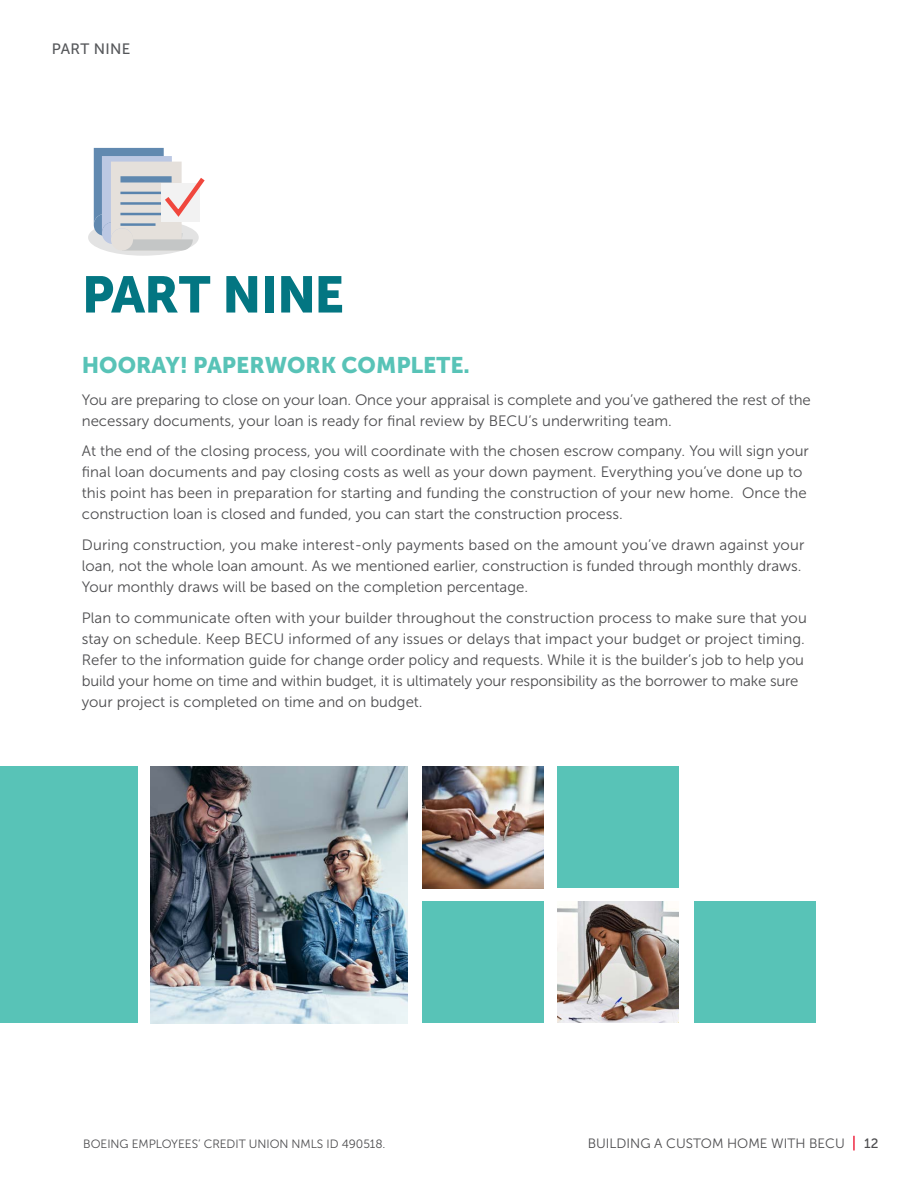
<style>
.page{position:relative;width:918px;height:1188px;background:#fff}
.page>*{position:absolute;margin:0;border:0;box-sizing:border-box;transform-origin:0 0}
.t1{font:51px "Museo Sans 900";letter-spacing:-.02em;color:#037682}
.t2{font:22.5px "Museo Sans 900";color:#58c3b7}
.t3{font:15px/21px "Museo Sans 300";color:#4d4d4f}
.t4{font:15px "Museo Sans 500";letter-spacing:.02em;color:#55575a}
.t5{font:13.5px "Museo Sans 300";color:#4d4d4f}
.t6{font:13.5px "Museo Sans 500";color:#4d4d4f}
.t7{font:12px "Museo Sans 300";letter-spacing:-.005em;color:#4d4d4f}
</style>
<div class="page">
<svg style="left:853px;top:1136px;width:2px;height:14px"></svg>
<div style="left:88px;top:219px;width:111px;height:37px;background:#e3e3e3;border-radius:50%"></div>
<svg style="left:94px;top:148px;width:111px;height:103px"></svg>
<img style="left:151px;top:767px;width:257px;height:257px">
<div style="left:422px;top:901px;width:122px;height:122px;background:#58c3b7"></div>
<div style="left:694px;top:901px;width:122px;height:122px;background:#58c3b7"></div>
<div style="left:0;top:767px;width:138px;height:256px;background:#58c3b7"></div>
<div style="left:557px;top:767px;width:122px;height:121px;background:#58c3b7"></div>
<img style="left:422px;top:767px;width:122px;height:121px">
<img style="left:557px;top:902px;width:122px;height:121px">
<p class="t4" style="left:52px;top:41px;width:80px">PART NINE</p>
<h1 class="t1" style="left:82px;top:266px;width:264px">PART NINE</h1>
<h2 class="t2" style="left:82px;top:352px;width:390px">HOORAY! PAPERWORK COMPLETE.</h2>
<p class="t3" style="left:82px;top:389px;width:730px">You are preparing to close on your loan. Once your appraisal is complete and you’ve gathered the rest of the necessary documents, your loan is ready for final review by BECU’s underwriting team.</p>
<p class="t3" style="left:82px;top:441px;width:729px">At the end of the closing process, you will coordinate with the chosen escrow company. You will sign your final loan documents and pay closing costs as well as your down payment. Everything you’ve done up to this point has been in preparation for starting and funding the construction of your new home. Once the construction loan is closed and funded, you can start the construction process.</p>
<p class="t3" style="left:82px;top:535px;width:724px">During construction, you make interest-only payments based on the amount you’ve drawn against your loan, not the whole loan amount. As we mentioned earlier, construction is funded through monthly draws.<br>Your monthly draws will be based on the completion percentage.</p>
<p class="t3" style="left:82px;top:607px;width:727px">Plan to communicate often with your builder throughout the construction process to make sure that you stay on schedule. Keep BECU informed of any issues or delays that impact your budget or project timing.<br>Refer to the information guide for change order policy and requests. While it is the builder’s job to help you build your home on time and within budget, it is ultimately your responsibility as the borrower to make sure your project is completed on time and on budget.</p>
<p class="t7" style="left:83px;top:1138px;width:304px">BOEING EMPLOYEES’ CREDIT UNION NMLS ID 490518.</p>
<p class="t5" style="left:588px;top:1136px;width:259px">BUILDING A CUSTOM HOME WITH BECU</p>
<p class="t6" style="left:864px;top:1136px;width:16px">12</p>
</div>
